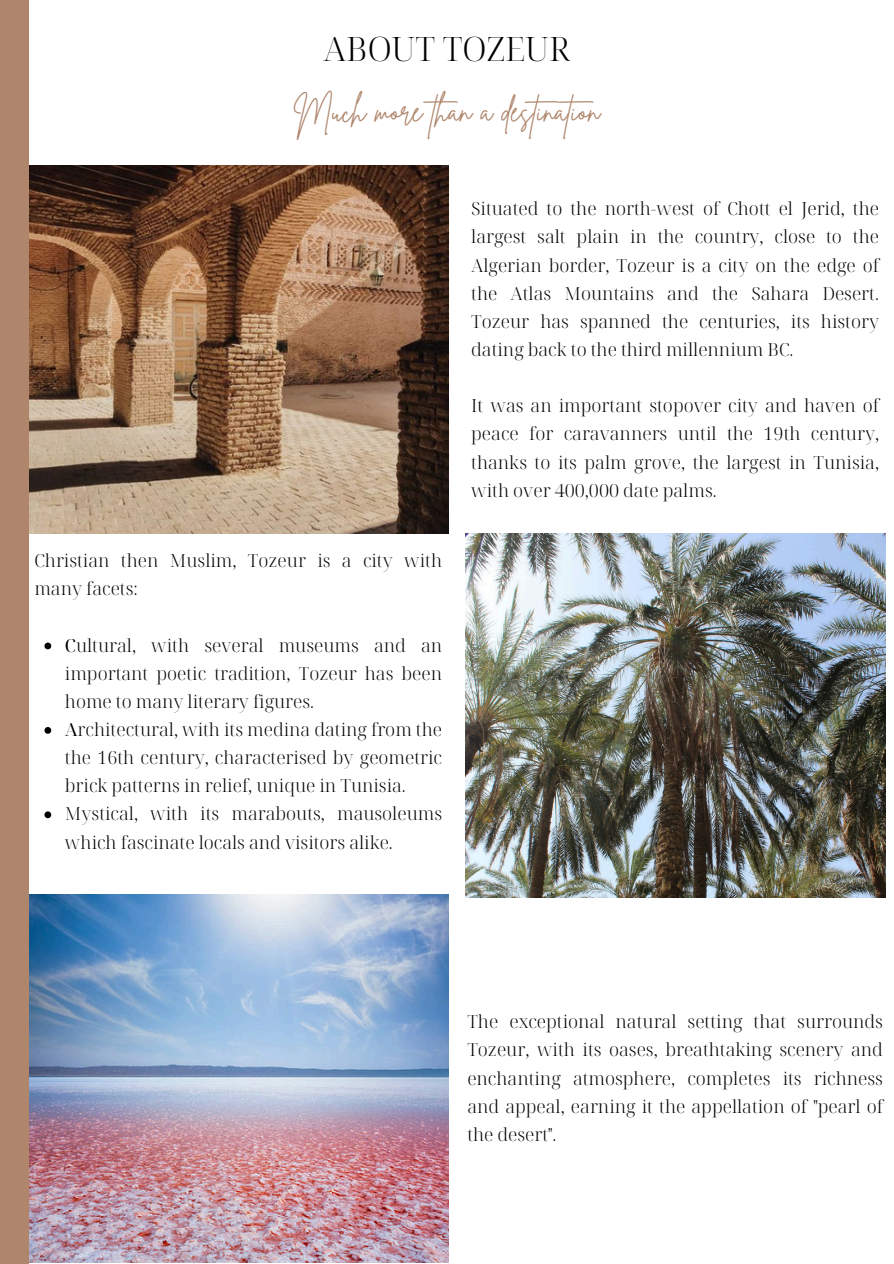
<style>
.page{position:relative;width:894px;height:1264px;background:#fff}
.page>*{position:absolute;margin:0;border:0;box-sizing:border-box;transform-origin:0 0}
.t1{font:300 33.6px "Noto Serif Display";color:#000}
.t2{font:30.75px "Brittany Signature";color:#af866c}
.t3{font:300 18px/28.2px "Noto Serif Display";color:#000;text-align:justify}
.s1{font-weight:400}
</style>
<div class="page">
<img style="left:28px;top:166px;width:420px;height:368px">
<img style="left:28px;top:894px;width:420px;height:368px">
<img style="left:465px;top:534px;width:419px;height:363px">
<div style="left:0;top:0;width:28px;height:1263px;background:#af866c"></div>
<svg style="left:44px;top:642px;width:7px;height:7px"></svg>
<svg style="left:44px;top:727px;width:7px;height:6px"></svg>
<svg style="left:44px;top:811px;width:7px;height:7px"></svg>
<h1 class="t1" style="left:323px;top:25px;width:248px">ABOUT TOZEUR</h1>
<h2 class="t2" style="left:293px;top:91px;width:310px">Much more than a destination</h2>
<p class="t3" style="left:34px;top:546px;width:409px">Christian then Muslim, Tozeur is a city with many facets:</p>
<p class="t3" style="left:65px;top:630px;width:378px"><span class="s1">C</span>ultural, with several museums and an important poetic tradition, Tozeur has been home to many literary figures.</p>
<p class="t3" style="left:65px;top:715px;width:378px"><span class="s1">A</span>rchitectural, with its medina dating from the the 16th century, characterised by geometric brick patterns in relief, unique in Tunisia.</p>
<p class="t3" style="left:65px;top:799px;width:378px">Mystical, with its marabouts, mausoleums which fascinate locals and visitors alike.</p>
<p class="t3" style="left:471px;top:194px;width:409px">Situated to the north-west of Chott el Jerid, the largest salt plain in the country, close to the Algerian border, Tozeur is a city on the edge of the Atlas Mountains and the Sahara Desert.<br>Tozeur has spanned the centuries, its history dating back to the third millennium BC.</p>
<p class="t3" style="left:471px;top:391px;width:409px">It was an important stopover city and haven of peace for caravanners until the 19th century, thanks to its palm grove, the largest in Tunisia, with over 400,000 date palms.</p>
<p class="t3" style="left:467px;top:1007px;width:417px">The exceptional natural setting that surrounds Tozeur, with its oases, breathtaking scenery and enchanting atmosphere, completes its richness and appeal, earning it the appellation of "pearl of the desert".</p>
</div>
